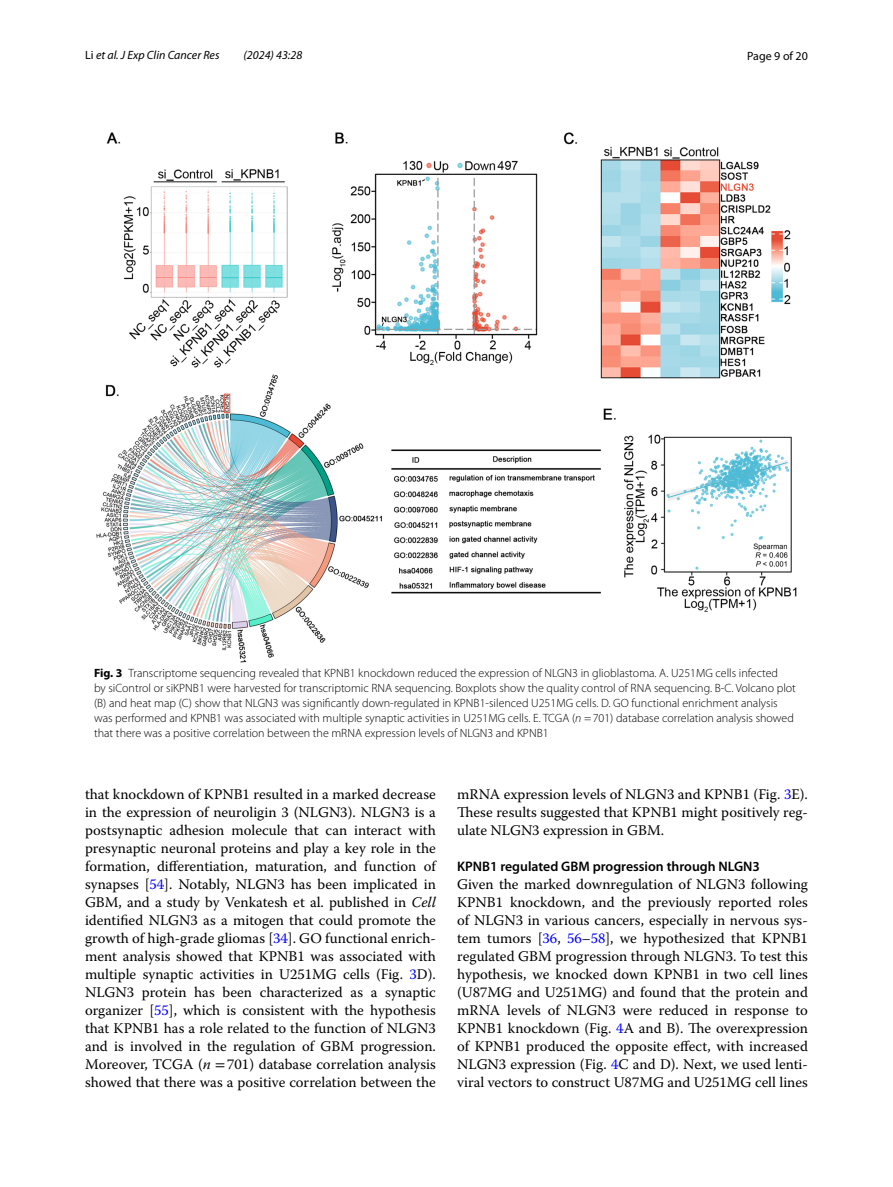
<style>
.page{position:relative;width:893px;height:1187px;background:#fff}
.page>*{position:absolute;margin:0;border:0;box-sizing:border-box;transform-origin:0 0}
.t1{font:14.7px/18px "Warnock Pro";color:#000;text-align:justify}
.t2{font:600 13.8px "Myriad Pro";color:#000}
.t3{font:300 12px/15px "Myriad Pro";color:#000}
.t4{font:italic 12px "Myriad Pro";color:#000}
.t5{font:12px "Myriad Pro";color:#000}
.s1{font-style:normal}
.s2{font-weight:700}
.s3{font-style:italic}
.s4{color:#00f}
.s5{font-family:"STIX"}
</style>
<div class="page">
<img style="left:96px;top:133px;width:701px;height:529px">
<p class="t4" style="left:85px;top:48px;width:136px"><span class="s1">Li</span> et al. J Exp Clin Cancer Res</p>
<p class="t4" style="left:244px;top:48px;width:60px">(2024) 43:28</p>
<p class="t5" style="left:747px;top:48px;width:62px">Page 9 of 20</p>
<p class="t3" style="left:94px;top:666px;width:703px"><span class="s2">Fig. 3</span> Transcriptome sequencing revealed that KPNB1 knockdown reduced the expression of NLGN3 in glioblastoma. A. U251MG cells infected<br>by siControl or siKPNB1 were harvested for transcriptomic RNA sequencing. Boxplots show the quality control of RNA sequencing. B-C. Volcano plot (B) and heat map (C) show that NLGN3 was significantly down-regulated in KPNB1-silenced U251MG cells. D. GO functional enrichment analysis was performed and KPNB1 was associated with multiple synaptic activities in U251MG cells. E. TCGA (<span class="s3">n</span> =701) database correlation analysis showed that there was a positive correlation between the mRNA expression levels of NLGN3 and KPNB1</p>
<p class="t1" style="left:85px;top:785px;width:352px">that knockdown of KPNB1 resulted in a marked decrease in the expression of neuroligin 3 (NLGN3). NLGN3 is a postsynaptic adhesion molecule that can interact with presynaptic neuronal proteins and play a key role in the formation, differentiation, maturation, and function of synapses [<span class="s4">54</span>]. Notably, NLGN3 has been implicated in GBM, and a study by Venkatesh et al. published in <span class="s3">Cell </span>identified NLGN3 as a mitogen that could promote the growth of high-grade gliomas [<span class="s4">34</span>]. GO functional enrich&shy;ment analysis showed that KPNB1 was associated with multiple synaptic activities in U251MG cells (Fig. <span class="s4">3</span>D).<br>NLGN3 protein has been characterized as a synaptic organizer [<span class="s4">55</span>], which is consistent with the hypothesis that KPNB1 has a role related to the function of NLGN3 and is involved in the regulation of GBM progression.<br>Moreover, TCGA (<span class="s3">n</span> <span class="s5">=</span>701) database correlation analysis showed that there was a positive correlation between the</p>
<p class="t1" style="left:457px;top:785px;width:352px">mRNA expression levels of NLGN3 and KPNB1 (Fig. <span class="s4">3</span>E).<br>These results suggested that KPNB1 might positively reg&shy;ulate NLGN3 expression in GBM.</p>
<p class="t2" style="left:457px;top:857px;width:304px">KPNB1 regulated GBM progression through NLGN3</p>
<p class="t1" style="left:457px;top:875px;width:352px">Given the marked downregulation of NLGN3 following KPNB1 knockdown, and the previously reported roles of NLGN3 in various cancers, especially in nervous sys&shy;tem tumors [<span class="s4">36</span>, <span class="s4">56</span>–<span class="s4">58</span>], we hypothesized that KPNB1 regulated GBM progression through NLGN3. To test this hypothesis, we knocked down KPNB1 in two cell lines (U87MG and U251MG) and found that the protein and mRNA levels of NLGN3 were reduced in response to KPNB1 knockdown (Fig. <span class="s4">4</span>A and B). The overexpression of KPNB1 produced the opposite effect, with increased NLGN3 expression (Fig. <span class="s4">4</span>C and D). Next, we used lenti&shy;viral vectors to construct U87MG and U251MG cell lines</p>
</div>
